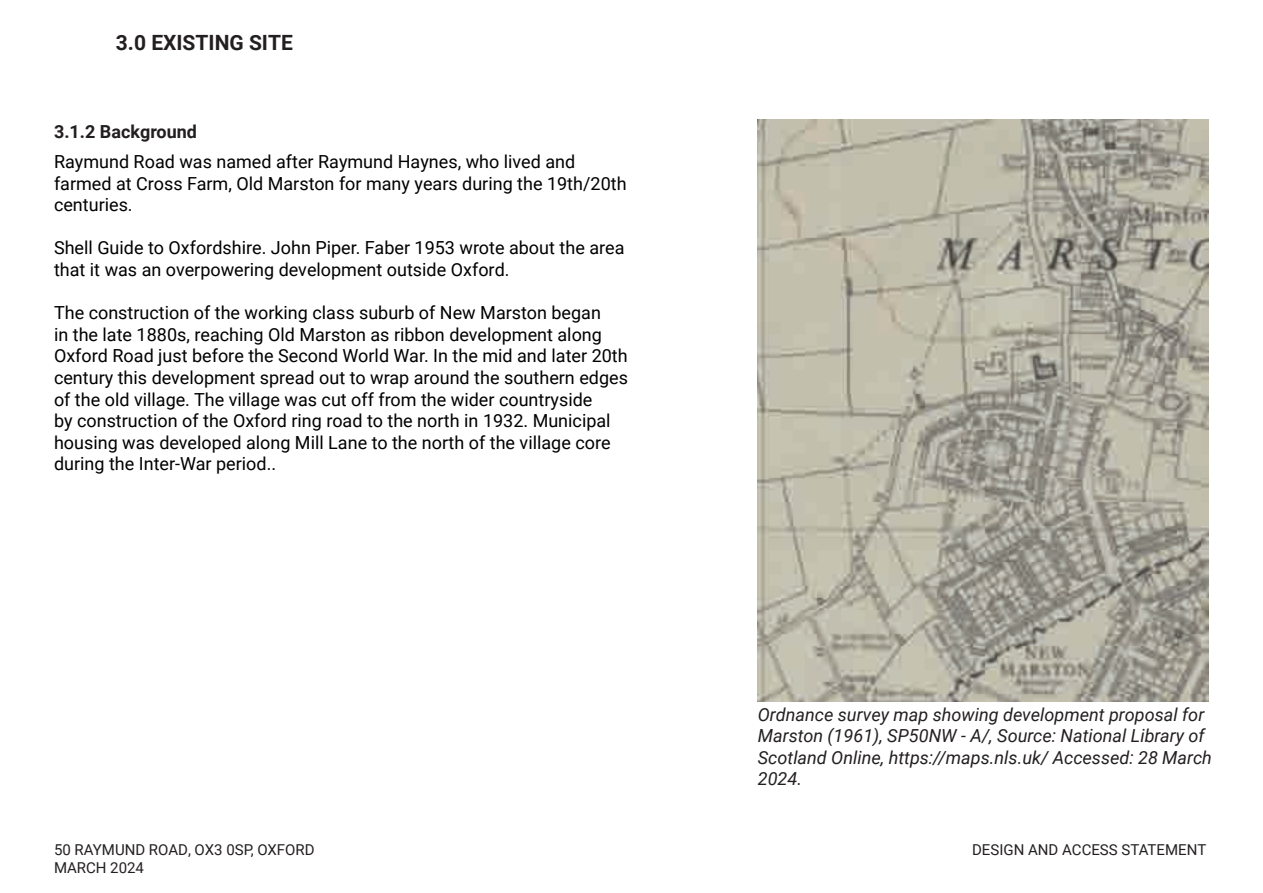
<style>
.page{position:relative;width:1263px;height:893px;background:#fff}
.page>*{position:absolute;margin:0;border:0;box-sizing:border-box;transform-origin:0 0}
.t1{font:700 21px "Roboto";color:#231f20}
.t2{font:18px/21.6px "Roboto";color:#000}
.t3{font:italic 18px/21.6px "Roboto";color:#231f20}
.t4{font:700 18px "Roboto";color:#231f20}
.t5{font:15px "Roboto";color:#231f20}
</style>
<div class="page">
<img style="left:758px;top:119px;width:450px;height:583px">
<p class="t1" style="left:116px;top:27px;width:179px">3.0 EXISTING SITE</p>
<p class="t4" style="left:54px;top:119px;width:145px">3.1.2 Background</p>
<p class="t2" style="left:54px;top:150px;width:574px">Raymund Road was named after Raymund Haynes, who lived and farmed at Cross Farm, Old Marston for many years during the 19th/20th centuries.</p>
<p class="t2" style="left:54px;top:237px;width:572px">Shell Guide to Oxfordshire. John Piper. Faber 1953 wrote about the area that it was an overpowering development outside Oxford.</p>
<p class="t2" style="left:54px;top:301px;width:575px">The construction of the working class suburb of New Marston began<br>in the late 1880s, reaching Old Marston as ribbon development along Oxford Road just before the Second World War. In the mid and later 20th century this development spread out to wrap around the southern edges of the old village. The village was cut off from the wider countryside<br>by construction of the Oxford ring road to the north in 1932. Municipal housing was developed along Mill Lane to the north of the village core during the Inter-War period..</p>
<p class="t3" style="left:758px;top:703px;width:456px">Ordnance survey map showing development proposal for Marston (1961), SP50NW - A/, Source: National Library of Scotland Online, https://maps.nls.uk/ Accessed: 28 March 2024.</p>
<p class="t5" style="left:54px;top:839px;width:262px">50 RAYMUND ROAD, OX3 0SP, OXFORD</p>
<p class="t5" style="left:972px;top:839px;width:236px">DESIGN AND ACCESS STATEMENT</p>
<p class="t5" style="left:54px;top:857px;width:92px">MARCH 2024</p>
</div>
